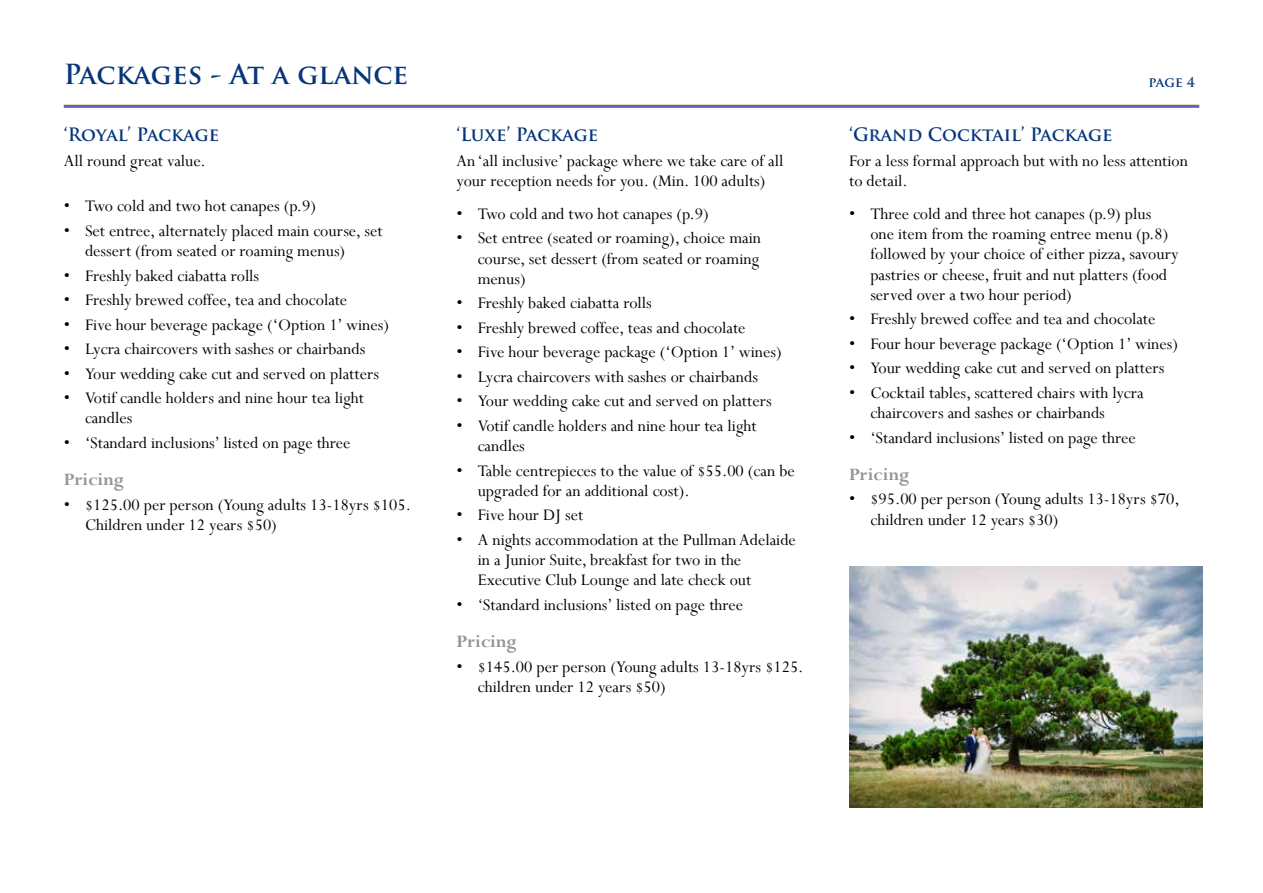
<style>
.page{position:relative;width:1263px;height:893px;background:#fff}
.page>*{position:absolute;margin:0;border:0;box-sizing:border-box;transform-origin:0 0}
.t1{font:700 27px "Trajan Pro";color:#06357a}
.t2{font:700 19.5px "Perpetua";color:#939598}
.t3{font:18px/20.2px "Perpetua";color:#000}
.t4{font:700 18px "Trajan Pro";color:#06357a}
.t5{font:700 13.5px "Trajan Pro";color:#06357a}
</style>
<div class="page">
<hr style="left:64px;top:105px;width:1135px;height:3px;background:#5e67af">
<img style="left:849px;top:567px;width:354px;height:241px">
<h1 class="t1" style="left:64px;top:57px;width:346px">Packages - At a glance</h1>
<p class="t4" style="left:64px;top:123px;width:157px">‘Royal’ Package</p>
<p class="t3" style="left:64px;top:150px;width:143px">All round great value.</p>
<p class="t3" style="left:64px;top:196px;width:254px">• Two cold and two hot canapes (p.9)</p>
<p class="t3" style="left:85px;top:220px;width:299px;text-indent:-21px">• Set entree, alternately placed main course, set dessert (from seated or roaming menus)</p>
<p class="t3" style="left:64px;top:265px;width:197px">• Freshly baked ciabatta rolls</p>
<p class="t3" style="left:64px;top:289px;width:285px">• Freshly brewed coffee, tea and chocolate</p>
<p class="t3" style="left:64px;top:314px;width:327px">• Five hour beverage package (‘Option 1’ wines)</p>
<p class="t3" style="left:64px;top:338px;width:303px">• Lycra chaircovers with sashes or chairbands</p>
<p class="t3" style="left:64px;top:363px;width:317px">• Your wedding cake cut and served on platters</p>
<p class="t3" style="left:85px;top:387px;width:280px;text-indent:-21px">• Votif candle holders and nine hour tea light candles</p>
<p class="t3" style="left:64px;top:432px;width:288px">• ‘Standard inclusions’ listed on page three</p>
<p class="t2" style="left:64px;top:467px;width:62px">Pricing</p>
<p class="t3" style="left:85px;top:494px;width:327px;text-indent:-21px">• $125.00 per person (Young adults 13-18yrs $105.<br>Children under 12 years $50)</p>
<p class="t4" style="left:456px;top:123px;width:143px">‘Luxe’ Package</p>
<p class="t3" style="left:456px;top:150px;width:328px">An ‘all inclusive’ package where we take care of all your reception needs for you. (Min. 100 adults)</p>
<p class="t3" style="left:456px;top:203px;width:254px">• Two cold and two hot canapes (p.9)</p>
<p class="t3" style="left:478px;top:228px;width:285px;text-align:justify;text-indent:-21px">• Set entree (seated or roaming), choice main course, set dessert (from seated or roaming menus)</p>
<p class="t3" style="left:456px;top:293px;width:197px">• Freshly baked ciabatta rolls</p>
<p class="t3" style="left:456px;top:317px;width:291px">• Freshly brewed coffee, teas and chocolate</p>
<p class="t3" style="left:456px;top:342px;width:327px">• Five hour beverage package (‘Option 1’ wines)</p>
<p class="t3" style="left:456px;top:366px;width:303px">• Lycra chaircovers with sashes or chairbands</p>
<p class="t3" style="left:456px;top:391px;width:317px">• Your wedding cake cut and served on platters</p>
<p class="t3" style="left:478px;top:415px;width:280px;text-indent:-21px">• Votif candle holders and nine hour tea light candles</p>
<p class="t3" style="left:478px;top:460px;width:318px;text-indent:-21px">• Table centrepieces to the value of $55.00 (can be upgraded for an additional cost).</p>
<p class="t3" style="left:456px;top:505px;width:128px">• Five hour DJ set</p>
<p class="t3" style="left:478px;top:529px;width:320px;text-indent:-21px">• A nights accommodation at the Pullman Adelaide in a Junior Suite, breakfast for two in the<br>Executive Club Lounge and late check out</p>
<p class="t3" style="left:456px;top:594px;width:288px">• ‘Standard inclusions’ listed on page three</p>
<p class="t2" style="left:456px;top:629px;width:62px">Pricing</p>
<p class="t3" style="left:478px;top:656px;width:327px;text-indent:-21px">• $145.00 per person (Young adults 13-18yrs $125. children under 12 years $50)</p>
<p class="t5" style="left:1148px;top:73px;width:48px">page 4</p>
<p class="t4" style="left:849px;top:123px;width:265px">‘Grand Cocktail’ Package</p>
<p class="t3" style="left:849px;top:150px;width:341px">For a less formal approach but with no less attention to detail.</p>
<p class="t3" style="left:870px;top:203px;width:310px;text-indent:-21px">• Three cold and three hot canapes (p.9) plus one item from the roaming entree menu (p.8) followed by your choice of either pizza, savoury pastries or cheese, fruit and nut platters (food served over a two hour period)</p>
<p class="t3" style="left:849px;top:309px;width:308px">• Freshly brewed coffee and tea and chocolate</p>
<p class="t3" style="left:849px;top:333px;width:330px">• Four hour beverage package (‘Option 1’ wines)</p>
<p class="t3" style="left:849px;top:358px;width:317px">• Your wedding cake cut and served on platters</p>
<p class="t3" style="left:870px;top:382px;width:275px;text-indent:-21px">• Cocktail tables, scattered chairs with lycra chaircovers and sashes or chairbands</p>
<p class="t3" style="left:849px;top:427px;width:288px">• ‘Standard inclusions’ listed on page three</p>
<p class="t2" style="left:849px;top:462px;width:62px">Pricing</p>
<p class="t3" style="left:870px;top:489px;width:311px;text-indent:-21px">• $95.00 per person (Young adults 13-18yrs $70, children under 12 years $30)</p>
</div>
